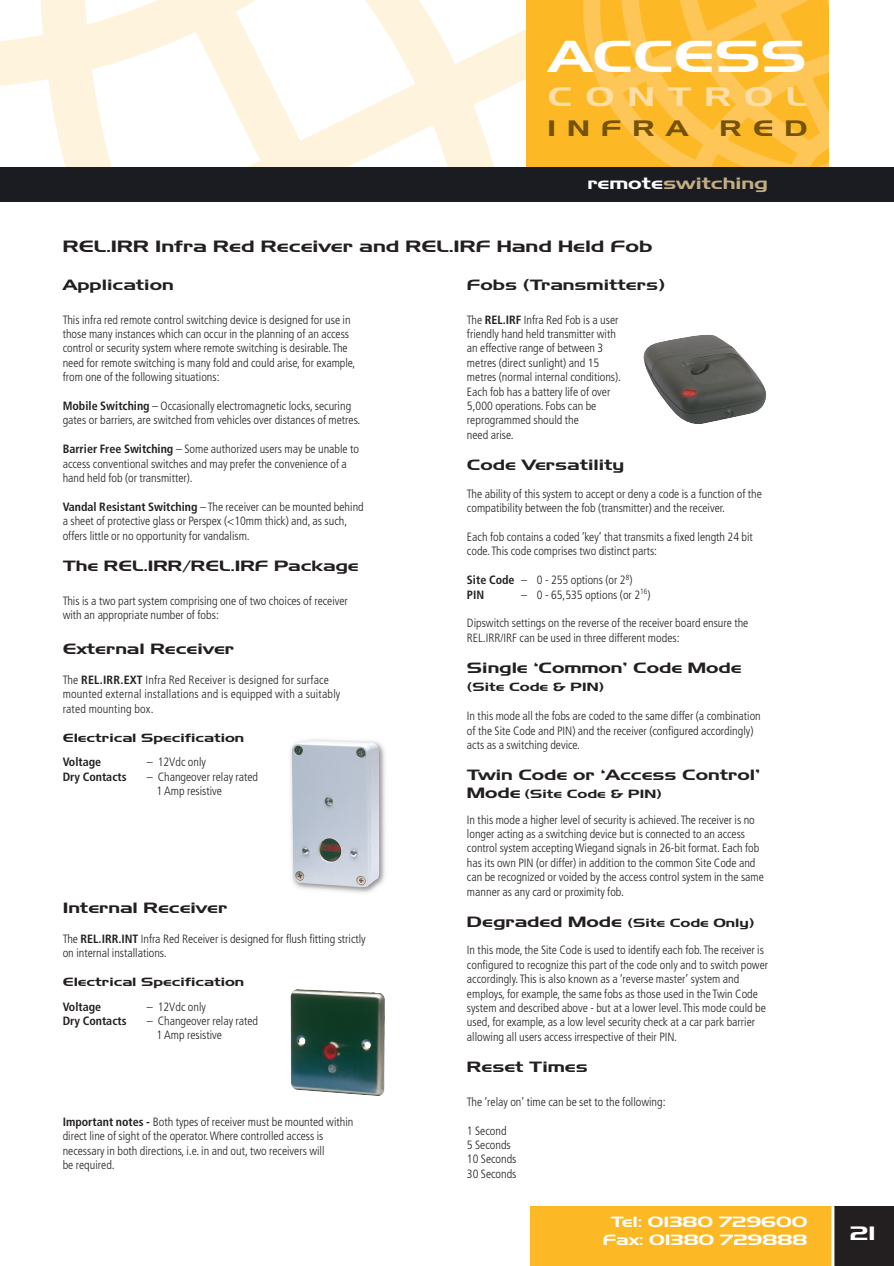
<style>
.page{position:relative;width:894px;height:1266px;background:#fff}
.page>*{position:absolute;margin:0;border:0;box-sizing:border-box;transform-origin:0 0}
.t1{font:45px "Gendron";color:#fff}
.t2{font:27px "Gendron";letter-spacing:.49em;color:#ffdea7}
.t3{font:22.5px "Gendron";letter-spacing:.51em;color:#745306}
.t4{font:19.5px "Gendron";color:#fff}
.t5{font:16.5px "Gendron";color:#231f20}
.t6{font:16.5px "Gendron";color:#c4ac84}
.t7{font:15px "Gendron";color:#231f20}
.t8{font:15px/18px "Gendron";color:#fff;text-align:center}
.t9{font:300 condensed 12px/14.4px "Frutiger";color:#231f20}
.t10{font:12px "Gendron";color:#231f20}
.t11{font:700 condensed 12px "Frutiger";color:#231f20}
.s1{color:#fff}
.s2{font-weight:700}
.s3{font-size:15px}
</style>
<div class="page">
<svg style="left:0;top:0;width:526px;height:168px"></svg>
<div style="left:526px;top:0;width:302px;height:168px;background:#fcb825"></div>
<img style="left:566px;top:0;width:262px;height:168px">
<div style="left:3px;top:168px;width:890px;height:34px;background:#1a1c21"></div>
<div style="left:530px;top:1205px;width:302px;height:60px;background:#fcb825"></div>
<div style="left:832px;top:1205px;width:61px;height:60px;background:#231f20"></div>
<hr style="left:831px;top:1205px;width:3px;height:60px;background:#fff">
<img style="left:290px;top:989px;width:95px;height:106px">
<img style="left:643px;top:334px;width:124px;height:90px">
<img style="left:290px;top:739px;width:95px;height:154px">
<div style="left:0;top:168px;width:7px;height:34px;background:#1a1c21"></div>
<h1 class="t1" style="left:548px;top:41px;width:259px">ACCESS</h1>
<h2 class="t2" style="left:548px;top:87px;width:261px">CONTROL</h2>
<h3 class="t3" style="left:547px;top:120px;width:142px">INFRA</h3>
<h3 class="t3" style="left:719px;top:120px;width:90px">RED</h3>
<h3 class="t6" style="left:587px;top:178px;width:182px"><span class="s1">remote</span>switching</h3>
<h3 class="t5" style="left:63px;top:240px;width:591px">REL.IRR Infra Red Receiver and REL.IRF Hand Held Fob</h3>
<p class="t7" style="left:63px;top:280px;width:112px">Application</p>
<p class="t9" style="left:63px;top:313px;width:294px">This infra red remote control switching device is designed for use in those many instances which can occur in the planning of an access control or security system where remote switching is desirable.The need for remote switching is many fold and could arise, for example, from one of the following situations:</p>
<p class="t9" style="left:63px;top:399px;width:299px"><span class="s2">Mobile Switching</span> – Occasionally electromagnetic locks, securing gates or barriers, are switched from vehicles over distances of metres.</p>
<p class="t9" style="left:63px;top:442px;width:298px"><span class="s2">Barrier Free Switching</span> – Some authorized users may be unable to access conventional switches and may prefer the convenience of a hand held fob (or transmitter).</p>
<p class="t9" style="left:63px;top:500px;width:302px"><span class="s2">Vandal Resistant Switching</span> – The receiver can be mounted behind a sheet of protective glass or Perspex (&lt;10mm thick) and, as such, offers little or no opportunity for vandalism.</p>
<p class="t7" style="left:63px;top:560px;width:297px">The REL.IRR/REL.IRF Package</p>
<p class="t9" style="left:63px;top:594px;width:286px">This is a two part system comprising one of two choices of receiver with an appropriate number of fobs:</p>
<p class="t7" style="left:63px;top:643px;width:173px">External Receiver</p>
<p class="t9" style="left:63px;top:673px;width:279px">The <span class="s2">REL.IRR.EXT</span> Infra Red Receiver is designed for surface mounted external installations and is equipped with a suitably rated mounting box.</p>
<p class="t10" style="left:63px;top:733px;width:183px">Electrical Specification</p>
<p class="t11" style="left:63px;top:757px;width:40px">Voltage</p>
<p class="t9" style="left:147px;top:755px;width:61px">– 12Vdc only</p>
<p class="t11" style="left:63px;top:771px;width:65px">Dry Contacts</p>
<p class="t9" style="left:157px;top:770px;width:103px;text-indent:-10px">– Changeover relay rated<br>1 Amp resistive</p>
<p class="t7" style="left:467px;top:280px;width:199px">Fobs (Transmitters)</p>
<p class="t9" style="left:467px;top:313px;width:156px">The <span class="s2">REL.IRF</span> Infra Red Fob is a user friendly hand held transmitter with an effective range of between 3 metres (direct sunlight) and 15 metres (normal internal conditions).<br>Each fob has a battery life of over<br>5,000 operations. Fobs can be reprogrammed should the<br>need arise.</p>
<p class="t7" style="left:467px;top:460px;width:159px">Code Versatility</p>
<p class="t9" style="left:467px;top:487px;width:296px">The ability of this system to accept or deny a code is a function of the compatibility between the fob (transmitter) and the receiver.</p>
<p class="t9" style="left:467px;top:530px;width:287px">Each fob contains a coded ‘key’ that transmits a fixed length 24 bit code.This code comprises two distinct parts:</p>
<p class="t9" style="left:467px;top:573px;width:167px"><span class="s2">Site Code</span> – 0 - 255 options (or 2<sup>8</sup>)<br><span class="s2">PIN</span></p>
<p class="t9" style="left:521px;top:588px;width:131px">– 0 - 65,535 options (or 2<sup>16</sup>)</p>
<p class="t9" style="left:467px;top:616px;width:283px">Dipswitch settings on the reverse of the receiver board ensure the<br>REL.IRR/IRF can be used in three different modes:</p>
<p class="t7" style="left:467px;top:662px;width:276px">Single ‘Common’ Code Mode</p>
<p class="t10" style="left:467px;top:682px;width:139px">(Site Code &amp; PIN)</p>
<p class="t9" style="left:467px;top:709px;width:295px">In this mode all the fobs are coded to the same differ (a combination of the Site Code and PIN) and the receiver (configured accordingly) acts as a switching device.</p>
<p class="t7" style="left:467px;top:769px;width:294px">Twin Code or ‘Access Control’</p>
<p class="t10" style="left:467px;top:790px;width:196px"><span class="s3">Mode</span> (Site Code &amp; PIN)</p>
<p class="t9" style="left:467px;top:812px;width:298px">In this mode a higher level of security is achieved.The receiver is no longer acting as a switching device but is connected to an access control system accepting Wiegand signals in 26-bit format. Each fob has its own PIN (or differ) in addition to the common Site Code and can be recognized or voided by the access control system in the same manner as any card or proximity fob.</p>
<p class="t10" style="left:467px;top:918px;width:289px"><span class="s3">Degraded Mode</span> (Site Code Only)</p>
<p class="t9" style="left:467px;top:943px;width:302px">In this mode, the Site Code is used to identify each fob.The receiver is configured to recognize this part of the code only and to switch power accordingly.This is also known as a ‘reverse master’ system and employs, for example, the same fobs as those used in the Twin Code system and described above - but at a lower level.This mode could be used, for example, as a low level security check at a car park barrier allowing all users access irrespective of their PIN.</p>
<p class="t7" style="left:467px;top:1061px;width:122px">Reset Times</p>
<p class="t9" style="left:467px;top:1094px;width:200px">The ‘relay on’ time can be set to the following:</p>
<p class="t9" style="left:467px;top:1123px;width:51px">1 Second<br>5 Seconds<br>10 Seconds<br>30 Seconds</p>
<p class="t7" style="left:63px;top:902px;width:166px">Internal Receiver</p>
<p class="t9" style="left:63px;top:932px;width:304px">The <span class="s2">REL.IRR.INT</span> Infra Red Receiver is designed for flush fitting strictly on internal installations.</p>
<p class="t10" style="left:63px;top:977px;width:183px">Electrical Specification</p>
<p class="t11" style="left:63px;top:1001px;width:40px">Voltage</p>
<p class="t9" style="left:147px;top:999px;width:61px">– 12Vdc only</p>
<p class="t11" style="left:63px;top:1015px;width:65px">Dry Contacts</p>
<p class="t9" style="left:157px;top:1014px;width:103px;text-indent:-10px">– Changeover relay rated<br>1 Amp resistive</p>
<p class="t9" style="left:63px;top:1115px;width:292px"><span class="s2">Important notes -</span> Both types of receiver must be mounted within direct line of sight of the operator.Where controlled access is necessary in both directions, i.e. in and out, two receivers will<br>be required.</p>
<p class="t8" style="left:602px;top:1213px;width:206px">Tel: 01380 729600<br>Fax: 01380 729888</p>
<h3 class="t4" style="left:849px;top:1225px;width:28px">21</h3>
</div>
